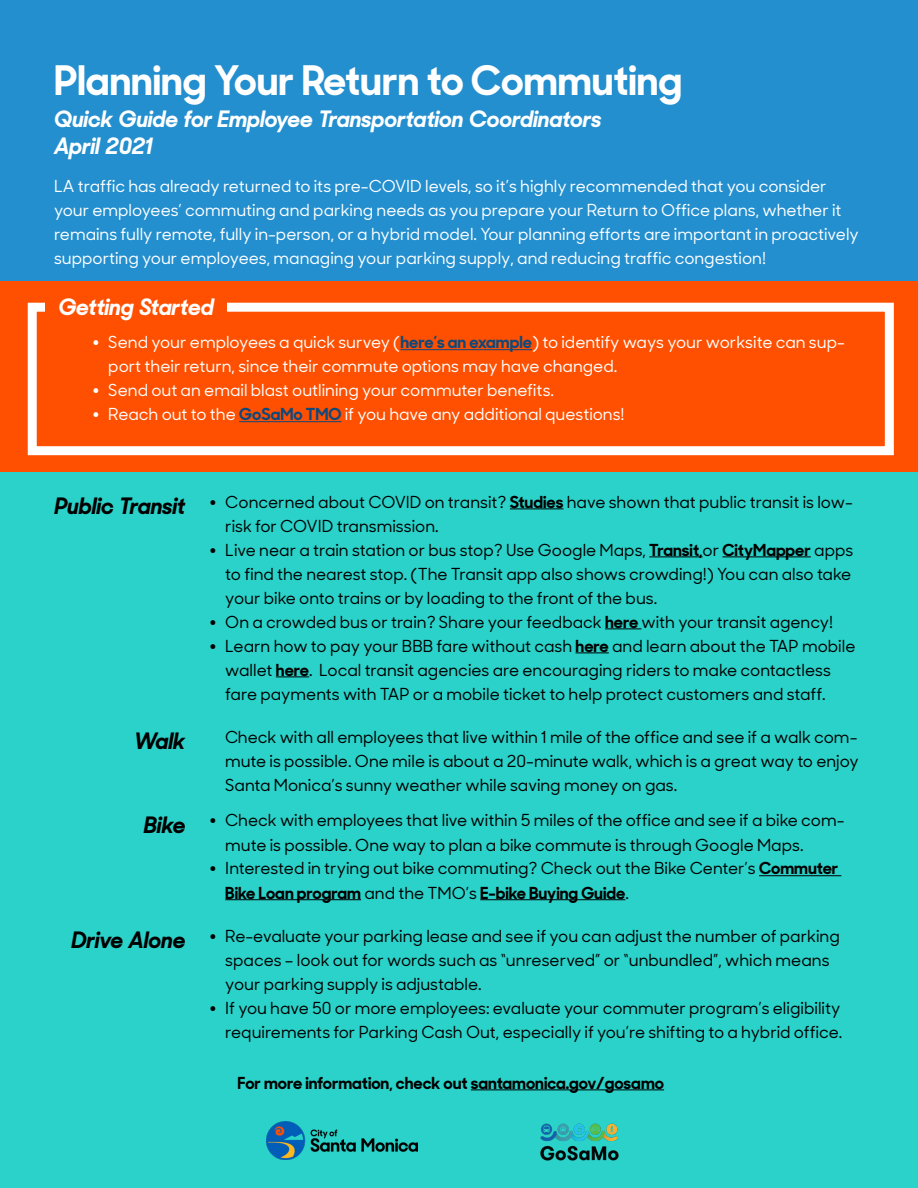
<style>
.page{position:relative;width:918px;height:1188px;background:#fff}
.page>*{position:absolute;margin:0;border:0;box-sizing:border-box;transform-origin:0 0}
.t1{font:700 40.5px "Santa Monica Sharp";color:#fff}
.t2{font:italic 700 22.5px/27px "Santa Monica Sharp";color:#fff}
.t3{font:italic 700 22.5px "Santa Monica Sharp";color:#000}
.t4{font:500 16.5px/24px "Santa Monica Sharp";color:#000}
.t5{font:500 16.5px/24px "Santa Monica Sharp";color:#fff}
.t6{font:700 16.5px "Santa Monica Sharp";color:#000}
.s1{font-weight:700;font-size:21px}
.s2{font-weight:700;color:#10487a}
.s3{font-weight:700}
</style>
<div class="page">
<div style="left:0;top:472px;width:918px;height:716px;background:#2ad2c9"></div>
<div style="left:0;top:281px;width:918px;height:191px;background:#fe5000"></div>
<div style="left:0;top:0;width:918px;height:281px;background:#238fcf"></div>
<hr style="left:400px;top:349px;width:132px;height:1px;background:#10487a">
<hr style="left:239px;top:421px;width:103px;height:1px;background:#10487a">
<hr style="left:510px;top:508px;width:53px;height:1px;background:#000">
<hr style="left:649px;top:556px;width:54px;height:1px;background:#000">
<hr style="left:722px;top:556px;width:89px;height:1px;background:#000">
<hr style="left:605px;top:628px;width:36px;height:1px;background:#000">
<hr style="left:576px;top:652px;width:33px;height:1px;background:#000">
<hr style="left:276px;top:676px;width:33px;height:1px;background:#000">
<hr style="left:759px;top:875px;width:82px;height:1px;background:#000">
<hr style="left:225px;top:899px;width:136px;height:1px;background:#000">
<hr style="left:480px;top:899px;width:145px;height:1px;background:#000">
<div style="left:28px;top:303px;width:866px;height:152px;border:9px solid #fff"></div>
<div style="left:45px;top:292px;width:182px;height:25px;background:#fe5000"></div>
<img style="left:540px;top:1123px;width:79px;height:38px">
<img style="left:267px;top:1121px;width:150px;height:39px">
<hr style="left:471px;top:1089px;width:193px;height:1px;background:#000">
<h1 class="t1" style="left:54px;top:47px;width:630px">Planning Your Return to Commuting</h1>
<h2 class="t2" style="left:54px;top:103px;width:549px">Quick Guide for Employee Transportation Coordinators<br>April 2021</h2>
<p class="t5" style="left:54px;top:173px;width:806px">LA traffic has already returned to its pre-COVID levels, so it’s highly recommended that you consider your employees’ commuting and parking needs as you prepare your Return to Office plans, whether it remains fully remote, fully in-person, or a hybrid model. Your planning efforts are important in proactively supporting your employees, managing your parking supply, and reducing traffic congestion!</p>
<h2 class="t2" style="left:58px;top:291px;width:157px">Getting Started</h2>
<p class="t5" style="left:108px;top:330px;width:738px;text-indent:-16px"><span class="s1">•</span> Send your employees a quick survey (<span class="s2">here’s an example</span>) to identify ways your worksite can sup&shy;port their return, since their commute options may have changed.</p>
<p class="t5" style="left:92px;top:378px;width:464px"><span class="s1">•</span> Send out an email blast outlining your commuter benefits.</p>
<p class="t5" style="left:92px;top:402px;width:534px"><span class="s1">•</span> Reach out to the <span class="s2">GoSaMo TMO</span> if you have any additional questions!</p>
<h2 class="t3" style="left:54px;top:487px;width:133px">Public Transit</h2>
<h2 class="t3" style="left:134px;top:722px;width:53px">Walk</h2>
<h2 class="t3" style="left:144px;top:806px;width:43px">Bike</h2>
<h2 class="t3" style="left:72px;top:921px;width:115px">Drive Alone</h2>
<p class="t4" style="left:225px;top:489px;width:629px;text-indent:-16px"><span class="s1">•</span> Concerned about COVID on transit? <span class="s3">Studies</span> have shown that public transit is low&shy;risk for COVID transmission.</p>
<p class="t4" style="left:225px;top:537px;width:629px;text-align:justify;text-indent:-16px"><span class="s1">•</span> Live near a train station or bus stop? Use Google Maps, <span class="s3">Transit,</span>or <span class="s3">CityMapper</span> apps to find the nearest stop. (The Transit app also shows crowding!) You can also take your bike onto trains or by loading to the front of the bus.</p>
<p class="t4" style="left:209px;top:609px;width:626px"><span class="s1">•</span> On a crowded bus or train? Share your feedback <span class="s3">here</span> with your transit agency!</p>
<p class="t4" style="left:225px;top:633px;width:632px;text-indent:-16px"><span class="s1">•</span> Learn how to pay your BBB fare without cash <span class="s3">here</span> and learn about the TAP mobile wallet <span class="s3">here</span>. Local transit agencies are encouraging riders to make contactless fare payments with TAP or a mobile ticket to help protect customers and staff.</p>
<p class="t4" style="left:225px;top:724px;width:635px;text-align:justify">Check with all employees that live within 1 mile of the office and see if a walk com&shy;mute is possible. One mile is about a 20-minute walk, which is a great way to enjoy Santa Monica’s sunny weather while saving money on gas.</p>
<p class="t4" style="left:225px;top:808px;width:621px;text-indent:-16px"><span class="s1">•</span> Check with employees that live within 5 miles of the office and see if a bike com&shy;mute is possible. One way to plan a bike commute is through Google Maps.</p>
<p class="t4" style="left:225px;top:856px;width:614px;text-indent:-16px"><span class="s1">•</span> Interested in trying out bike commuting? Check out the Bike Center’s <span class="s3">Commuter<br>Bike Loan program</span> and the TMO’s <span class="s3">E-bike Buying Guide</span>.</p>
<p class="t4" style="left:225px;top:923px;width:616px;text-indent:-16px"><span class="s1">•</span> Re-evaluate your parking lease and see if you can adjust the number of parking spaces – look out for words such as “unreserved” or “unbundled”, which means your parking supply is adjustable.</p>
<p class="t4" style="left:209px;top:995px;width:635px;text-align:right"><span class="s1">•</span> If you have 50 or more employees: evaluate your commuter program’s eligibility requirements for Parking Cash Out, especially if you’re shifting to a hybrid office.</p>
<p class="t6" style="left:237px;top:1069px;width:428px">For more information, check out santamonica.gov/gosamo</p>
</div>
